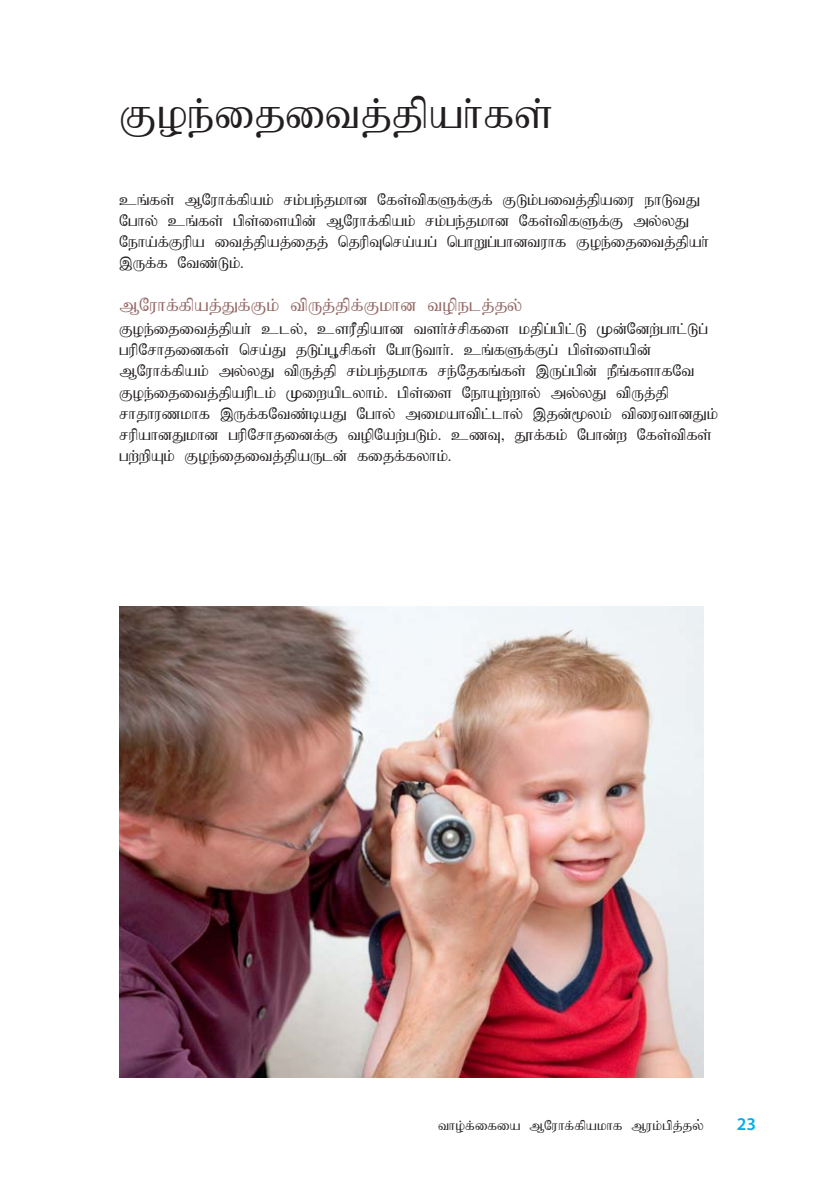
<style>
.page{position:relative;width:840px;height:1191px;background:#fff}
.page>*{position:absolute;margin:0;border:0;box-sizing:border-box;transform-origin:0 0}
.Titel{font:48px "Bamini";color:#231f20}
.Zwischentitel{font:20px "Bamini";color:#946763}
.t1{font:600 18px "Myriad Pro";color:#00aeef}
.Grundtext{font:17.6px/21.2px "Bamini";letter-spacing:-.005em;color:#231f20}
.Lead{font:17.6px/21.2px "Bamini";letter-spacing:-.005em;color:#231f20}
.t2{font:15px "Bamini";letter-spacing:.005em;color:#231f20}
.s1{font-size:17.6px}
</style>
<div class="page">
<img style="left:119px;top:607px;width:584px;height:470px">
<p class="Titel" style="left:119px;top:93px;width:435px">Foe;ijitj;jpah;fs;</p>
<p class="Lead" style="left:119px;top:189px;width:591px">cq;fs; MNuhf;fpak; rk;ge;jkhd Nfs;tpfSf;Ff; FLk;gitj;jpaiu ehLtJ Nghy; cq;fs; gps;isapd; MNuhf;fpak; rk;ge;jkhd Nfs;tpfSf;F my;yJ Neha;f;Fupa itj;jpaj;ijj; njupTnra;ag; nghWg;ghdtuhf Foe;ijitj;jpah; ,Uf;f Ntz;Lk;.</p>
<p class="Zwischentitel" style="left:119px;top:296px;width:404px">MNuhf;fpaj;Jf;Fk; tpUj;jpf;Fkhd topelj;jy;</p>
<p class="Grundtext" style="left:119px;top:319px;width:600px">Foe;ijitj;jpah; cly;&gt; csuPjpahd tsh;r;rpfis kjpg;gpl;L Kd;Ndw;ghl;Lg; gupNrhjidfs; nra;J jLg;G+rpfs; NghLthh;. cq;fSf;Fg; gps;isapd; MNuhf;fpak; my;yJ tpUj;jp rk;ge;jkhf re;Njfq;fs; ,Ug;gpd; ePq;fshfNt Foe;ijitj;jpauplk; Kiwaplyhk;. gps;is NehAw;why; my;yJ tpUj;jp rhjhuzkhf ,Uf;fNtz;baJ Nghy; mikahtpl;lhy; ,jd;%yk; tpiuthdJk; rupahdJkhd gupNrhjidf;F topNaw;gLk;. czT&gt; J}f;fk; Nghd;w Nfs;tpfs; gw;wpAk; Foe;ijitj;jpaUld; fijf;fyhk;.</p>
<p class="t2" style="left:438px;top:1118px;width:267px">tho;f;ifia MNuhf;fpakhf Muk;gpj;jy<span class="s1">;</span></p>
<p class="t1" style="left:736px;top:1112px;width:21px">23</p>
</div>
